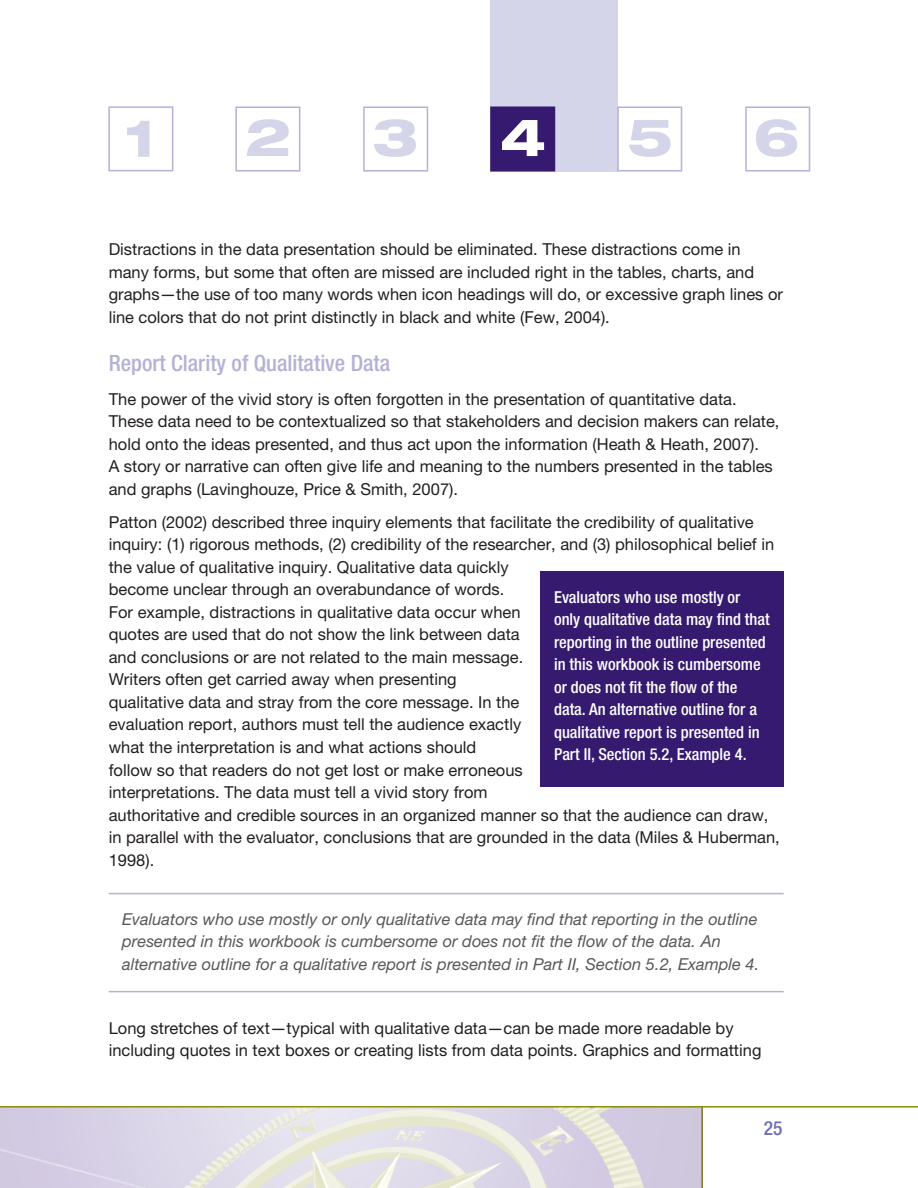
<style>
.page{position:relative;width:918px;height:1188px;background:#fff}
.page>*{position:absolute;margin:0;border:0;box-sizing:border-box;transform-origin:0 0}
.t1{font:800 expanded 52.05px "Helvetica Neue";color:#d5d5ea}
.t2{font:800 expanded 52.05px "Helvetica Neue";color:#fff}
.t3{font:500 condensed 22.5px "Helvetica Neue LT Pro";color:#b4b1d7}
.t4{font:500 condensed 19.5px "Helvetica Neue";color:#716fb4}
.Body_Text{font:16.5px/22.5px "Helvetica Neue LT Pro";color:#231f20}
.Callout{font:italic 16.5px/22.5px "Helvetica Neue LT Pro";color:#57585a}
.Textbox-Dk_Purple_Bo{font:500 condensed 16.5px/22.5px "Helvetica Neue LT Pro";color:#fff}
</style>
<div class="page">
<hr style="left:0;top:1106px;width:918px;height:2px;background:#8a8d06">
<hr style="left:701px;top:1106px;width:2px;height:82px;background:#8a8d06">
<div style="left:490px;top:0;width:128px;height:172px;background:#d5d5ea"></div>
<div style="left:108px;top:106px;width:65px;height:65px;border:2px solid #b4b1d7"></div>
<div style="left:235px;top:106px;width:65px;height:66px;border:2px solid #b4b1d7"></div>
<div style="left:363px;top:106px;width:65px;height:66px;border:2px solid #b4b1d7"></div>
<div style="left:490px;top:106px;width:65px;height:66px;background:#351a6f;border:2px solid #351a6f"></div>
<div style="left:617px;top:106px;width:65px;height:66px;border:2px solid #b4b1d7"></div>
<div style="left:745px;top:106px;width:65px;height:66px;border:2px solid #b4b1d7"></div>
<img style="left:0;top:1108px;width:702px;height:80px">
<div style="left:541px;top:571px;width:243px;height:216px;background:#351a6f"></div>
<hr style="left:109px;top:893px;width:675px;height:1px;background:#b4b1d7">
<hr style="left:109px;top:991px;width:675px;height:1px;background:#b4b1d7">
<h1 class="t1" style="left:124px;top:105px;width:33px">1</h1>
<h1 class="t1" style="left:245px;top:104px;width:48px">2</h1>
<h1 class="t1" style="left:372px;top:104px;width:48px">3</h1>
<h1 class="t2" style="left:500px;top:104px;width:48px">4</h1>
<h1 class="t1" style="left:627px;top:104px;width:48px">5</h1>
<h1 class="t1" style="left:753px;top:104px;width:48px">6</h1>
<p class="Body_Text" style="left:109px;top:238px;width:676px">Distractions in the data presentation should be eliminated. These distractions come in many forms, but some that often are missed are included right in the tables, charts, and graphs—the use of too many words when icon headings will do, or excessive graph lines or line colors that do not print distinctly in black and white (Few, 2004).</p>
<h1 class="t3" style="left:109px;top:350px;width:283px">Report Clarity of Qualitative Data</h1>
<p class="Body_Text" style="left:109px;top:387px;width:672px">The power of the vivid story is often forgotten in the presentation of quantitative data.<br>These data need to be contextualized so that stakeholders and decision makers can relate, hold onto the ideas presented, and thus act upon the information (Heath &amp; Heath, 2007).<br>A story or narrative can often give life and meaning to the numbers presented in the tables and graphs (Lavinghouze, Price &amp; Smith, 2007).</p>
<p class="Body_Text" style="left:109px;top:511px;width:673px">Patton (2002) described three inquiry elements that facilitate the credibility of qualitative inquiry: (1) rigorous methods, (2) credibility of the researcher, and (3) philosophical belief in the value of qualitative inquiry. Qualitative data quickly<br>become unclear through an overabundance of words.<br>For example, distractions in qualitative data occur when<br>quotes are used that do not show the link between data<br>and conclusions or are not related to the main message.<br>Writers often get carried away when presenting<br>qualitative data and stray from the core message. In the<br>evaluation report, authors must tell the audience exactly<br>what the interpretation is and what actions should<br>follow so that readers do not get lost or make erroneous<br>interpretations. The data must tell a vivid story from<br>authoritative and credible sources in an organized manner so that the audience can draw, in parallel with the evaluator, conclusions that are grounded in the data (Miles &amp; Huberman, 1998).</p>
<p class="Textbox-Dk_Purple_Bo" style="left:554px;top:585px;width:217px">Evaluators who use mostly or only qualitative data may find that reporting in the outline presented in this workbook is cumbersome or does not fit the flow of the data. An alternative outline for a qualitative report is presented in<br>Part II, Section 5.2, Example 4.</p>
<p class="Callout" style="left:122px;top:907px;width:639px">Evaluators who use mostly or only qualitative data may find that reporting in the outline presented in this workbook is cumbersome or does not fit the flow of the data. An alternative outline for a qualitative report is presented in Part II, Section 5.2, Example 4.</p>
<p class="Body_Text" style="left:109px;top:1016px;width:654px">Long stretches of text—typical with qualitative data—can be made more readable by including quotes in text boxes or creating lists from data points. Graphics and formatting</p>
<p class="t4" style="left:764px;top:1116px;width:20px">25</p>
</div>
